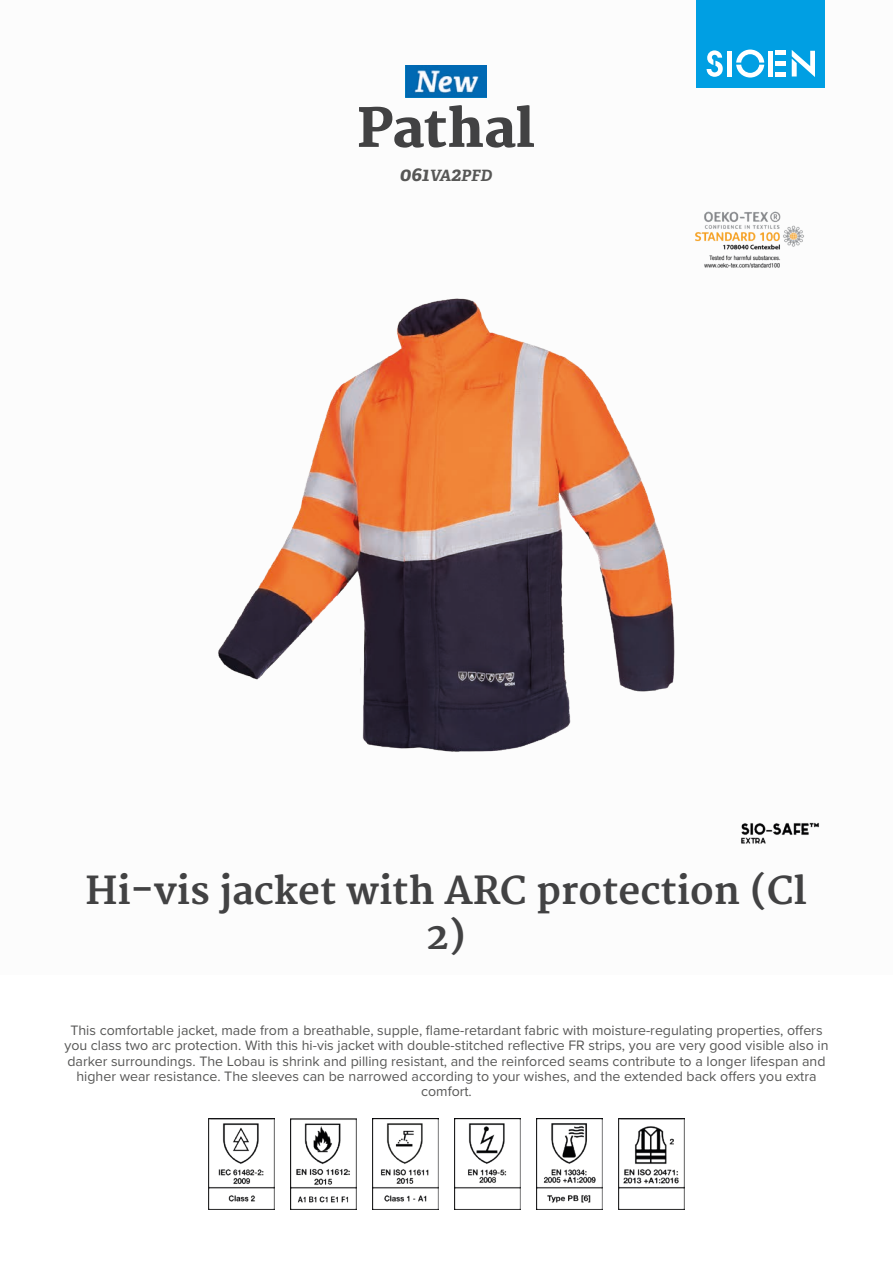
<style>
.page{position:relative;width:893px;height:1263px;background:#fff}
.page>*{position:absolute;margin:0;border:0;box-sizing:border-box;transform-origin:0 0}
.t1{font:800 52.5px "Merriweather";color:#424243}
.t2{font:700 37.5px/45px "Merriweather";color:#424243;text-align:center}
.t3{font:italic 700 15.6px "Adelle PE";color:#575756}
.t4{font:14.25px/15.3px "Proxima Nova";color:#575756;text-align:center}
.s1{font-size:19.5px}
</style>
<div class="page">
<div style="left:697px;top:0;width:128px;height:88px;background:#009fe3"></div>
<svg style="left:707px;top:50px;width:16px;height:27px"></svg>
<svg style="left:736px;top:50px;width:28px;height:28px"></svg>
<div style="left:727px;top:51px;width:5px;height:26px;background:#fff"></div>
<div style="left:768px;top:51px;width:5px;height:26px;background:#fff"></div>
<div style="left:775px;top:72px;width:11px;height:5px;background:#fff"></div>
<div style="left:775px;top:61px;width:11px;height:5px;background:#fff"></div>
<hr style="left:775px;top:51px;width:11px;height:4px;background:#fff">
<svg style="left:792px;top:50px;width:23px;height:27px"></svg>
<img style="left:741px;top:822px;width:79px;height:22px">
<img style="left:695px;top:211px;width:109px;height:57px">
<img style="left:208px;top:1118px;width:66px;height:92px">
<img style="left:290px;top:1118px;width:66px;height:92px">
<img style="left:372px;top:1118px;width:66px;height:92px">
<img style="left:454px;top:1118px;width:67px;height:92px">
<img style="left:536px;top:1118px;width:67px;height:92px">
<img style="left:618px;top:1118px;width:67px;height:92px">
<img style="left:218px;top:298px;width:457px;height:454px">
<img style="left:406px;top:65px;width:80px;height:33px">
<h1 class="t1" style="left:357px;top:98px;width:179px">Pathal</h1>
<p class="t3" style="left:400px;top:164px;width:94px"><span class="s1">061</span>VA<span class="s1">2</span>PFD</p>
<h2 class="t2" style="left:85px;top:869px;width:723px">Hi-vis jacket with ARC protection (Cl<br>2)</h2>
<p class="t4" style="left:64px;top:1022px;width:766px">This comfortable jacket, made from a breathable, supple, flame-retardant fabric with moisture-regulating properties, offers you class two arc protection. With this hi-vis jacket with double-stitched reflective FR strips, you are very good visible also in darker surroundings. The Lobau is shrink and pilling resistant, and the reinforced seams contribute to a longer lifespan and higher wear resistance. The sleeves can be narrowed according to your wishes, and the extended back offers you extra comfort.</p>
</div>
